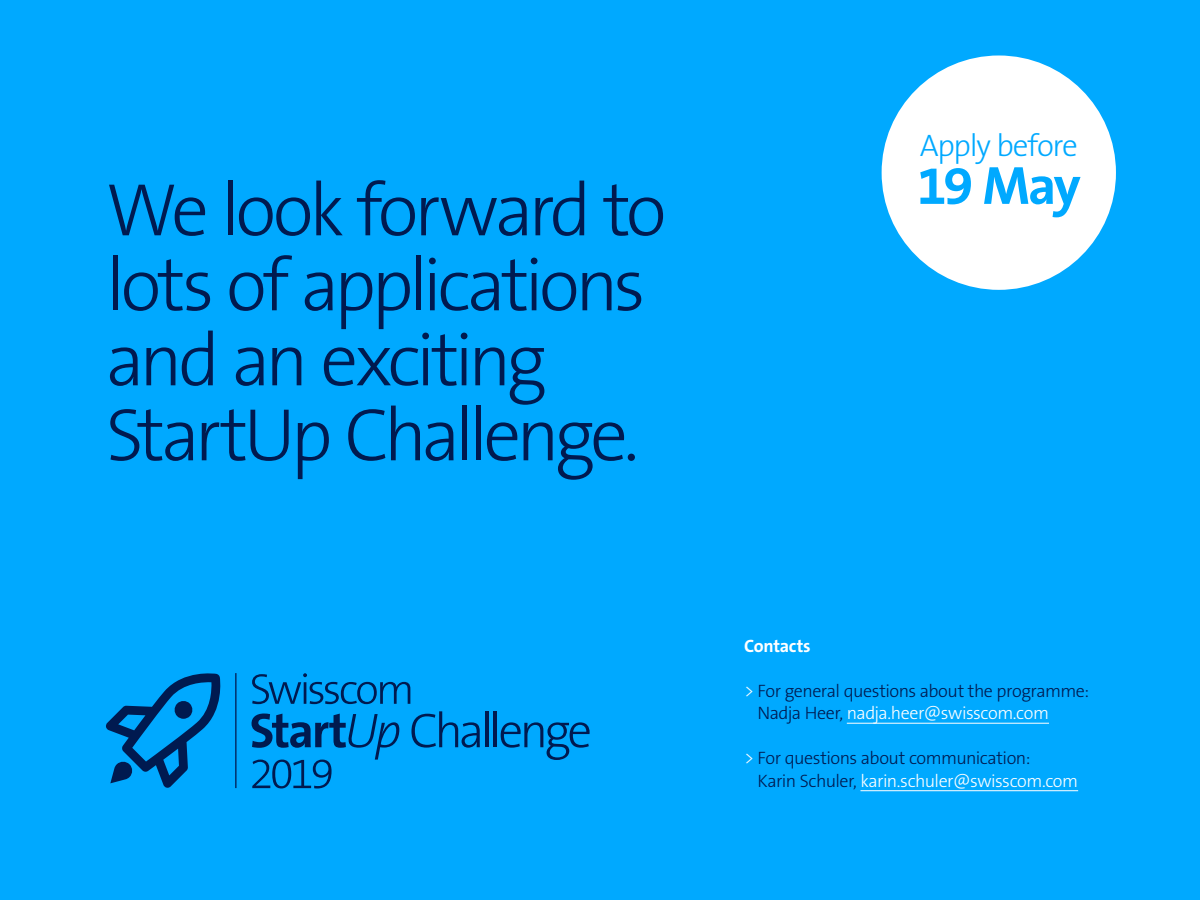
<style>
.page{position:relative;width:1200px;height:900px;background:#00a9ff}
.page>*{position:absolute;margin:0;border:0;box-sizing:border-box;transform-origin:0 0}
.t1{font:300 75px/75px "The Sans B W3";letter-spacing:-.06em;color:#001a50}
.t2{font:700 54.15px "The Sans B W7";color:#00a9ff}
.t3{font:300 31.35px "The Sans B W3";letter-spacing:-.04em;color:#00a9ff}
.t4{font:300 18px/22.5px "The Sans B W3";letter-spacing:-.025em;color:#001a50}
.t5{font:700 18px "The Sans B W7";letter-spacing:-.015em;color:#fff}
.s1{color:#fff}
</style>
<div class="page">
<svg style="left:252px;top:673px;width:158px;height:31px"></svg>
<svg style="left:411px;top:711px;width:69px;height:37px"></svg>
<hr style="left:485px;top:711px;width:3px;height:36px;background:#001a50">
<hr style="left:494px;top:711px;width:3px;height:36px;background:#001a50">
<svg style="left:501px;top:722px;width:89px;height:38px"></svg>
<svg style="left:252px;top:714px;width:147px;height:74px"></svg>
<hr style="left:235px;top:673px;width:1px;height:115px;background:#001a50">
<svg style="left:106px;top:673px;width:115px;height:115px"></svg>
<hr style="left:847px;top:723px;width:202px;height:1px;background:#fff">
<hr style="left:860px;top:790px;width:218px;height:1px;background:#fff">
<div style="left:882px;top:55px;width:234px;height:235px;background:#fff;border-radius:50%"></div>
<h1 class="t1" style="left:106px;top:173px;width:562px">We look forward to lots of applications and an exciting<br>StartUp Challenge.</h1>
<h3 class="t3" style="left:920px;top:125px;width:160px">Apply before</h3>
<h2 class="t2" style="left:917px;top:151px;width:165px">19 May</h2>
<p class="t5" style="left:744px;top:634px;width:68px">Contacts</p>
<p class="t4" style="left:757px;top:679px;width:333px;text-indent:-13px"><span class="s1">&gt;</span> For general questions about the programme:<br>Nadja Heer, <span class="s1">nadja.heer@swisscom.com</span></p>
<p class="t4" style="left:757px;top:747px;width:322px;text-indent:-13px"><span class="s1">&gt;</span> For questions about communication:<br>Karin Schuler, <span class="s1">karin.schuler@swisscom.com</span></p>
</div>
